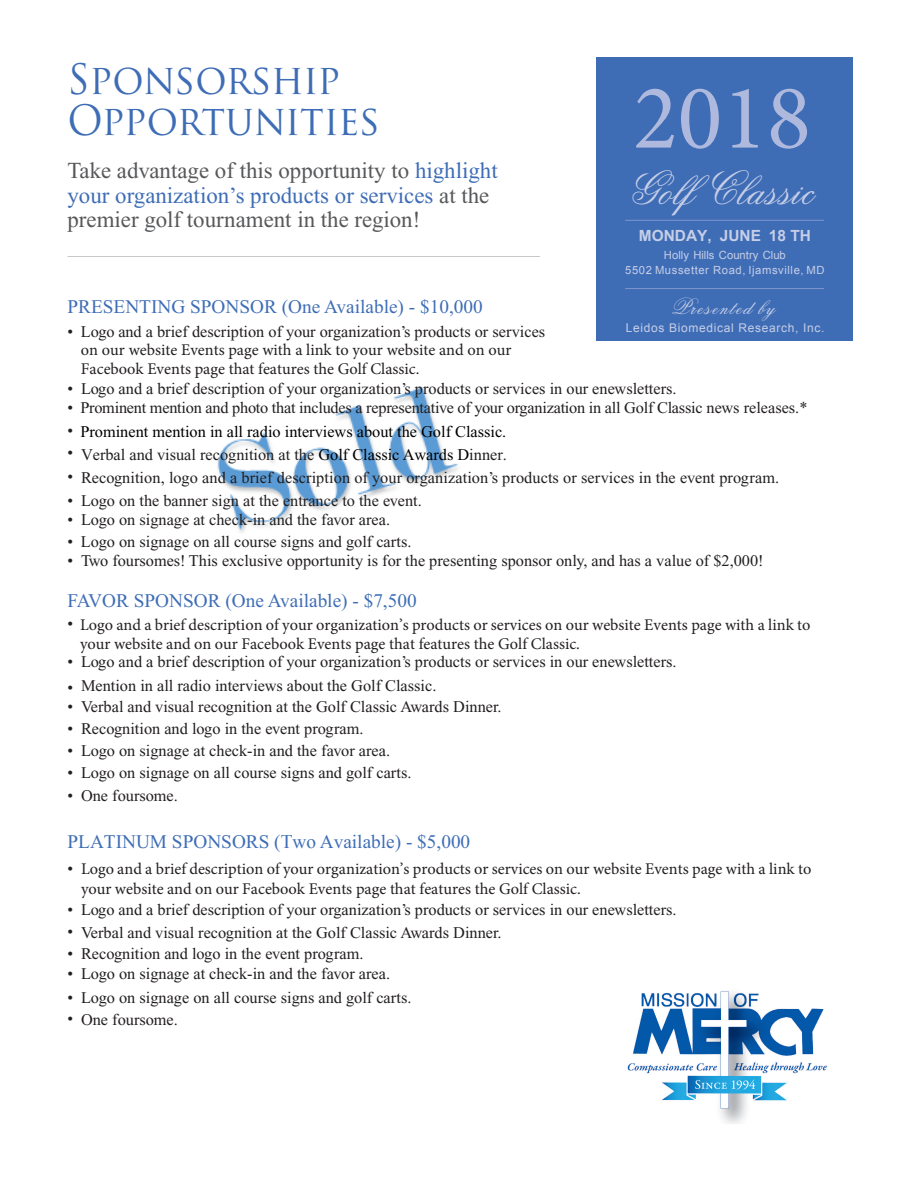
<style>
.page{position:relative;width:918px;height:1188px;background:#fff}
.page>*{position:absolute;margin:0;border:0;box-sizing:border-box;transform-origin:0 0}
.t1{font:92.7px "Minion Pro";color:#aeb9dd}
.t2{font:46.65px "Flemish Script BT";letter-spacing:.015em;color:#c7cee7}
.t3{font:40.8px/40.8px "Trajan Pro";letter-spacing:-.01em;color:#3e6db6;scale:.95 1}
.t4{font:22.95px/24.8px "Times New Roman";color:#57585a}
.t5{font:22.5px "Flemish Script BT";letter-spacing:.065em;color:#c7cee7}
.t6{font:19.35px "Times New Roman";color:#3e6db6}
.t7{font:16.35px "Times New Roman";color:#231f20}
.t8{font:16.35px/19px "Minion Pro";color:#231f20}
.t9{font:16.35px "Times New Roman";color:#000}
.t10{font:700 15.45px "Arial";color:#c7cee7}
.t11{font:12px "Arial";letter-spacing:.055em;color:#c7cee7}
.t12{font:11.25px/15.1px "Arial";letter-spacing:.05em;color:#c7cee7;text-align:center}
.s1{color:#3e6db6}
.s2{color:#231f20}
.s3{color:#000}
.s4{font-style:inherit}
.s5{font-family:"Times New Roman"}
</style>
<div class="page">
<img style="left:217px;top:387px;width:241px;height:146px">
<hr style="left:68px;top:256px;width:472px;height:1px;background:#c7c8ca">
<img style="left:627px;top:991px;width:200px;height:133px">
<div style="left:596px;top:57px;width:257px;height:284px;background:#3e6db6"></div>
<hr style="left:625px;top:220px;width:199px;height:1px;background:#8295cb">
<hr style="left:625px;top:288px;width:199px;height:1px;background:#8295cb">
<h3 class="t3" style="left:68px;top:64px;width:330px">SPONSORSHIP<br>OPPORTUNITIES</h3>
<h3 class="t4" style="left:68px;top:160px;width:432px">Take advantage of this opportunity to <span class="s1">highlight your organization’s products or services</span> at the premier golf tournament in the region!</h3>
<h2 class="t2" style="left:629px;top:170px;width:185px">GolfClassic</h2>
<h1 class="t1" style="left:633px;top:56px;width:179px">2018</h1>
<p class="t10" style="left:639px;top:227px;width:174px">MONDAY, JUNE 18 TH</p>
<p class="t12" style="left:625px;top:247px;width:201px">Holly Hills Country Club<br>5502 Mussetter Road, Ijamsville, MD</p>
<h3 class="t5" style="left:672px;top:297px;width:105px">Presented by</h3>
<p class="t11" style="left:626px;top:320px;width:200px">Leidos Biomedical Research, Inc.</p>
<p class="t6" style="left:68px;top:295px;width:417px">PRESENTING SPONSOR (One Available) - $10,000</p>
<p class="t7" style="left:68px;top:325px;width:479px">• Logo and a brief description of your organization’s products or services</p>
<p class="t8" style="left:81px;top:340px;width:432px">on our website Events page with a link to your website and on our<br>Facebook Events page that features the Golf Classic.</p>
<p class="t7" style="left:68px;top:383px;width:611px">• Logo and a brief description of your organization’s products or services in our enewsletters.</p>
<p class="t7" style="left:68px;top:402px;width:742px">• Prominent mention and photo that includes a representative of your organization in all Golf Classic news releases.*</p>
<p class="t9" style="left:68px;top:425px;width:440px"><span class="s2">•</span> Prominent mention in all radio interviews about the Golf Classic.</p>
<p class="t7" style="left:68px;top:448px;width:441px">• Verbal and visual recognition at the <span class="s3">Golf Classic Awards D</span>inner.</p>
<p class="t7" style="left:68px;top:472px;width:713px">• Recognition, logo and a brief description of your organization’s products or services in the event program.</p>
<p class="t7" style="left:68px;top:494px;width:356px">• Logo on the banner sign at the entrance to the event.</p>
<p class="t7" style="left:68px;top:514px;width:324px">• Logo on signage at check-in and the favor area.</p>
<p class="t7" style="left:68px;top:536px;width:346px">• Logo on signage on all course signs and golf carts.</p>
<p class="t7" style="left:68px;top:555px;width:698px">• Two foursomes! This exclusive opportunity is for the presenting sponsor only, and has a <span class="s4">value of $2,000</span>!</p>
<p class="t6" style="left:68px;top:589px;width:351px">FAVOR SPONSOR (One Available) - $7,500</p>
<p class="t8" style="left:68px;top:615px;width:745px"><span class="s5">•</span> Logo and a brief description of your organization’s products or services on our website Events page with a link to</p>
<p class="t7" style="left:68px;top:656px;width:611px">• Logo and a brief description of your organization’s products or services in our enewsletters.</p>
<p class="t7" style="left:68px;top:680px;width:370px">• Mention in all radio interviews about the Golf Classic.</p>
<p class="t7" style="left:68px;top:701px;width:436px">• Verbal and visual recognition at the Golf Classic Awards Dinner.</p>
<p class="t7" style="left:68px;top:723px;width:297px">• Recognition and logo in the event program.</p>
<p class="t7" style="left:68px;top:745px;width:324px">• Logo on signage at check-in and the favor area.</p>
<p class="t7" style="left:68px;top:767px;width:346px">• Logo on signage on all course signs and golf carts.</p>
<p class="t7" style="left:68px;top:789px;width:112px">• One foursome.</p>
<p class="t6" style="left:68px;top:830px;width:404px">PLATINUM SPONSORS (Two Available) - $5,000</p>
<p class="t7" style="left:68px;top:863px;width:7px">•</p>
<p class="t7" style="left:68px;top:904px;width:611px">• Logo and a brief description of your organization’s products or services in our enewsletters.</p>
<p class="t7" style="left:68px;top:927px;width:436px">• Verbal and visual recognition at the Golf Classic Awards Dinner.</p>
<p class="t7" style="left:68px;top:947px;width:297px">• Recognition and logo in the event program.</p>
<p class="t7" style="left:68px;top:968px;width:324px">• Logo on signage at check-in and the favor area.</p>
<p class="t7" style="left:68px;top:992px;width:346px">• Logo on signage on all course signs and golf carts.</p>
<p class="t7" style="left:68px;top:1014px;width:112px">• One foursome.</p>
<p class="t8" style="left:80px;top:635px;width:501px">your website and on our Facebook Events page that features the Golf Classic.</p>
<p class="t8" style="left:81px;top:859px;width:732px;line-height:19.6px">Logo and a brief description of your organization’s products or services on our website Events page with a link to your website and on our Facebook Events page that features the Golf Classic.</p>
</div>
